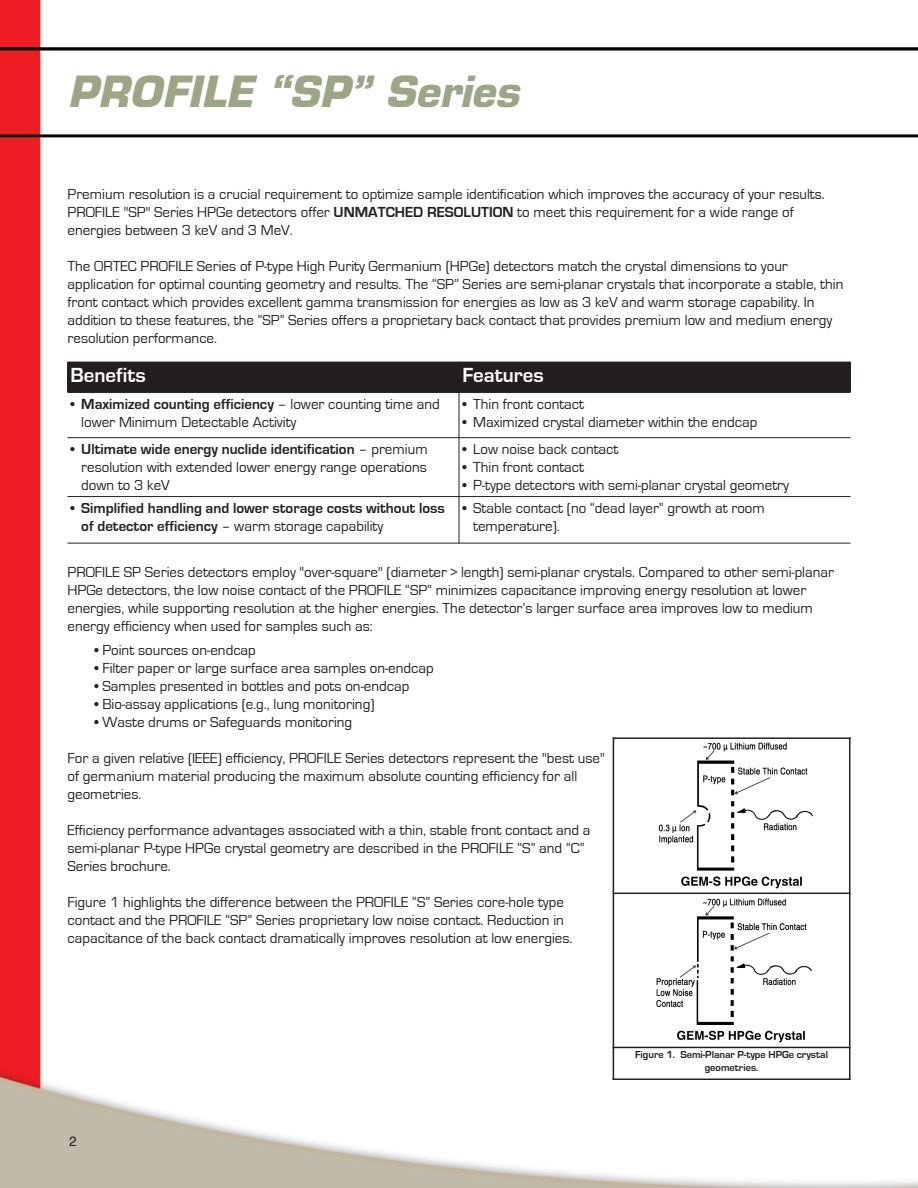
<style>
.page{position:relative;width:918px;height:1188px;background:#fff}
.page>*{position:absolute;margin:0;border:0;box-sizing:border-box;transform-origin:0 0}
.t1{font:italic 700 45px "EGG Eurostile";color:#9ca687}
.t2{font:700 21px "Eurostile";color:#fff}
.t3{font:15px/18px "Eurostile";color:#231f20}
.t4{font:700 15px/18px "Eurostile";color:#231f20}
.t5{font:13.5px "Helvetica";color:#231f20}
.t6{font:700 10.5px/12.6px "Eurostile";color:#231f20;text-align:center}
.s1{font-weight:700}
.s2{font-weight:400}
</style>
<div class="page">
<img style="left:0;top:0;width:918px;height:1188px">
<div style="left:68px;top:362px;width:391px;height:31px;background:#231f20"></div>
<div style="left:459px;top:362px;width:392px;height:31px;background:#231f20"></div>
<div style="left:68px;top:393px;width:391px;height:45px;background:#fff"></div>
<div style="left:459px;top:393px;width:392px;height:45px;background:#fff"></div>
<div style="left:68px;top:438px;width:391px;height:59px;background:#fff"></div>
<div style="left:459px;top:438px;width:392px;height:59px;background:#fff"></div>
<div style="left:68px;top:497px;width:391px;height:46px;background:#fff"></div>
<div style="left:459px;top:497px;width:392px;height:46px;background:#fff"></div>
<hr style="left:459px;top:362px;width:1px;height:181px;background:#231f20">
<hr style="left:68px;top:437px;width:783px;height:1px;background:#231f20">
<hr style="left:68px;top:496px;width:783px;height:1px;background:#231f20">
<hr style="left:68px;top:543px;width:783px;height:1px;background:#231f20">
<div style="left:613px;top:737px;width:238px;height:156px;background:#fff"></div>
<img style="left:653px;top:742px;width:163px;height:151px">
<div style="left:613px;top:893px;width:238px;height:154px;background:#fff"></div>
<div style="left:613px;top:1047px;width:238px;height:33px;background:#fff"></div>
<hr style="left:613px;top:737px;width:1px;height:343px;background:#231f20">
<hr style="left:849px;top:737px;width:2px;height:343px;background:#231f20">
<hr style="left:613px;top:737px;width:238px;height:2px;background:#231f20">
<hr style="left:613px;top:893px;width:238px;height:1px;background:#231f20">
<hr style="left:613px;top:1047px;width:238px;height:1px;background:#231f20">
<hr style="left:613px;top:1078px;width:238px;height:2px;background:#231f20">
<h1 class="t1" style="left:68px;top:65px;width:453px">PROFILE “SP” Series</h1>
<p class="t3" style="left:67px;top:186px;width:759px">Premium resolution is a crucial requirement to optimize sample identification which improves the accuracy of your results.<br>PROFILE "SP" Series HPGe detectors offer <span class="s1">UNMATCHED RESOLUTION</span> to meet this requirement for a wide range of energies between 3 keV and 3 MeV.</p>
<p class="t3" style="left:67px;top:258px;width:777px">The ORTEC PROFILE Series of P-type High Purity Germanium (HPGe) detectors match the crystal dimensions to your application for optimal counting geometry and results. The “SP” Series are semi-planar crystals that incorporate a stable, thin front contact which provides excellent gamma transmission for energies as low as 3 keV and warm storage capability. In addition to these features, the “SP” Series offers a proprietary back contact that provides premium low and medium energy resolution performance.</p>
<h2 class="t2" style="left:70px;top:368px;width:77px">Benefits</h2>
<h2 class="t2" style="left:462px;top:368px;width:83px">Features</h2>
<p class="t3" style="left:81px;top:396px;width:360px;text-indent:-11px">• <span class="s1">Maximized counting efficiency</span> – lower counting time and lower Minimum Detectable Activity</p>
<p class="t3" style="left:462px;top:396px;width:123px">• Thin front contact</p>
<p class="t3" style="left:462px;top:414px;width:297px">• Maximized crystal diameter within the endcap</p>
<p class="t3" style="left:81px;top:442px;width:348px;text-align:justify;text-indent:-11px">• <span class="s1">Ultimate wide energy nuclide identification</span> – premium resolution with extended lower energy range operations down to 3 keV</p>
<p class="t3" style="left:462px;top:442px;width:158px">• Low noise back contact</p>
<p class="t3" style="left:462px;top:460px;width:123px">• Thin front contact</p>
<p class="t3" style="left:462px;top:478px;width:328px">• P-type detectors with semi-planar crystal geometry</p>
<p class="t4" style="left:81px;top:500px;width:365px;text-indent:-11px"><span class="s2">•</span> Simplified handling and lower storage costs without loss of detector efficiency <span class="s2">– warm storage capability</span></p>
<p class="t3" style="left:473px;top:500px;width:293px;text-indent:-11px">• Stable contact (no “dead layer” growth at room temperature).</p>
<p class="t3" style="left:67px;top:564px;width:768px">PROFILE SP Series detectors employ "over-square" (diameter &gt; length) semi-planar crystals. Compared to other semi-planar HPGe detectors, the low noise contact of the PROFILE “SP” minimizes capacitance improving energy resolution at lower energies, while supporting resolution at the higher energies. The detector’s larger surface area improves low to medium energy efficiency when used for samples such as:</p>
<p class="t3" style="left:94px;top:643px;width:163px">• Point sources on-endcap</p>
<p class="t3" style="left:94px;top:661px;width:341px">• Filter paper or large surface area samples on-endcap</p>
<p class="t3" style="left:94px;top:679px;width:316px">• Samples presented in bottles and pots on-endcap</p>
<p class="t3" style="left:94px;top:697px;width:282px">• Bio-assay applications (e.g., lung monitoring)</p>
<p class="t3" style="left:94px;top:715px;width:259px">• Waste drums or Safeguards monitoring</p>
<p class="t3" style="left:67px;top:751px;width:539px">For a given relative (IEEE) efficiency, PROFILE Series detectors represent the "best use" of germanium material producing the maximum absolute counting efficiency for all geometries.</p>
<p class="t3" style="left:67px;top:823px;width:525px">Efficiency performance advantages associated with a thin, stable front contact and a semi-planar P-type HPGe crystal geometry are described in the PROFILE “S” and “C”<br>Series brochure.</p>
<p class="t3" style="left:68px;top:895px;width:506px">Figure 1 highlights the difference between the PROFILE “S” Series core-hole type contact and the PROFILE “SP” Series proprietary low noise contact. Reduction in capacitance of the back contact dramatically improves resolution at low energies.</p>
<p class="t5" style="left:69px;top:1133px;width:9px">2</p>
<p class="t6" style="left:635px;top:1049px;width:194px">Figure 1. Semi-Planar P-type HPGe crystal geometries.</p>
</div>
